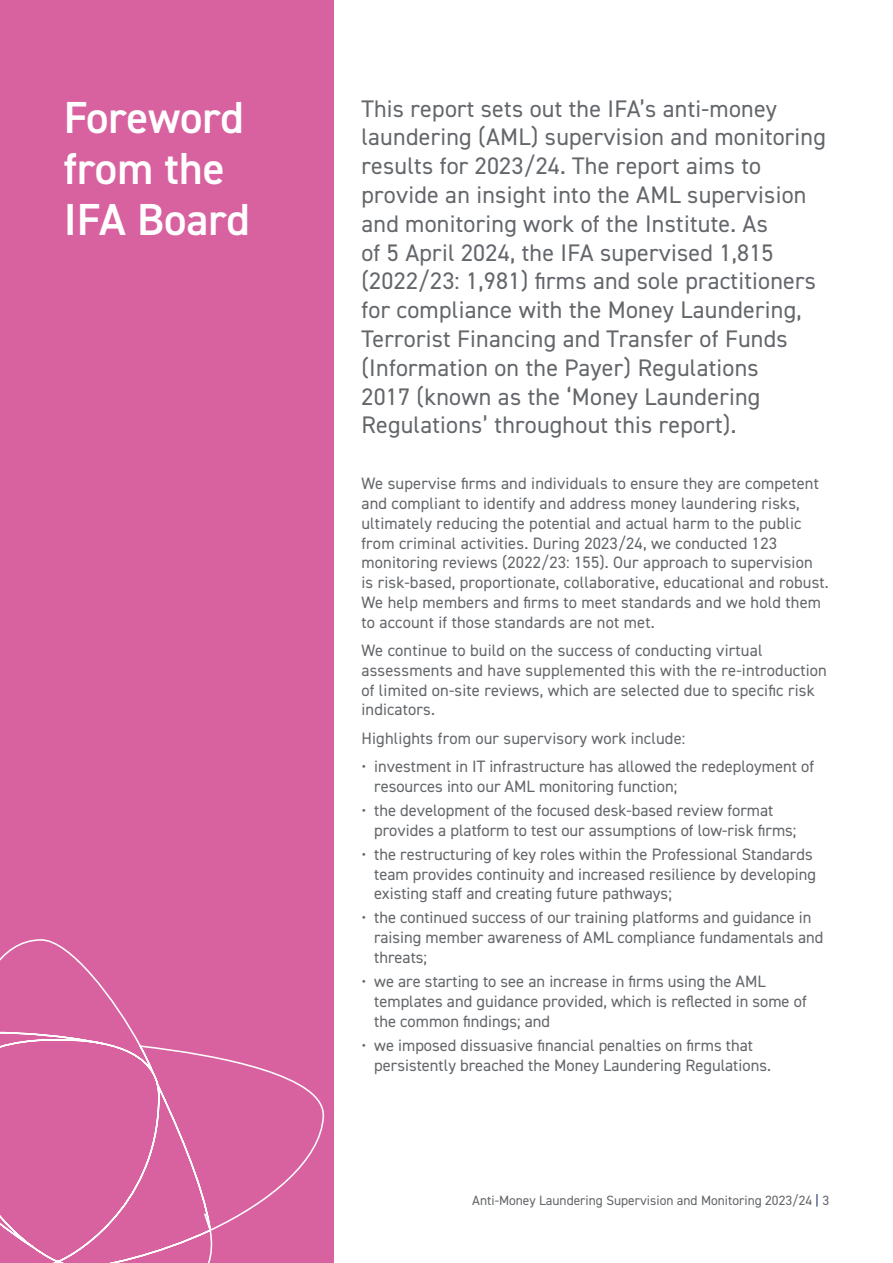
<style>
.page{position:relative;width:893px;height:1263px;background:#fff}
.page>*{position:absolute;margin:0;border:0;box-sizing:border-box;transform-origin:0 0}
.t1{font:600 45px/51px "DIN2014";color:#fff}
.t2{font:24px/28.8px "DIN2014";letter-spacing:.01em;color:#63666a}
.t3{font:16.5px/19.8px "DIN2014";color:#63666a}
.t4{font:13.5px "DIN2014";color:#63666a}
.s1{color:#192a67}
</style>
<div class="page">
<div style="left:0;top:0;width:333px;height:1263px;background:#d861a0"></div>
<svg style="left:0;top:939px;width:324px;height:324px"></svg>
<h1 class="t1" style="left:64px;top:91px;width:188px">Foreword from the<br>IFA Board</h1>
<p class="t2" style="left:361px;top:93px;width:466px">This report sets out the IFA’s anti-money laundering (AML) supervision and monitoring results for 2023/24. The report aims to provide an insight into the AML supervision and monitoring work of the Institute. As<br>of 5 April 2024, the IFA supervised 1,815 (2022/23: 1,981) firms and sole practitioners for compliance with the Money Laundering, Terrorist Financing and Transfer of Funds (Information on the Payer) Regulations<br>2017 (known as the ‘Money Laundering Regulations’ throughout this report).</p>
<p class="t3" style="left:361px;top:473px;width:469px">We supervise firms and individuals to ensure they are competent and compliant to identify and address money laundering risks, ultimately reducing the potential and actual harm to the public from criminal activities. During 2023/24, we conducted 123 monitoring reviews (2022/23: 155). Our approach to supervision<br>is risk-based, proportionate, collaborative, educational and robust.<br>We help members and firms to meet standards and we hold them to account if those standards are not met.</p>
<p class="t3" style="left:361px;top:640px;width:467px">We continue to build on the success of conducting virtual assessments and have supplemented this with the re-introduction of limited on-site reviews, which are selected due to specific risk indicators.</p>
<p class="t3" style="left:361px;top:728px;width:326px">Highlights from our supervisory work include:</p>
<p class="t3" style="left:374px;top:756px;width:441px;text-indent:-13px">• investment in IT infrastructure has allowed the redeployment of resources into our AML monitoring function;</p>
<p class="t3" style="left:374px;top:800px;width:424px;text-indent:-13px">• the development of the focused desk-based review format provides a platform to test our assumptions of low-risk firms;</p>
<p class="t3" style="left:374px;top:844px;width:443px;text-indent:-13px">• the restructuring of key roles within the Professional Standards team provides continuity and increased resilience by developing existing staff and creating future pathways;</p>
<p class="t3" style="left:374px;top:907px;width:451px;text-indent:-13px">• the continued success of our training platforms and guidance in raising member awareness of AML compliance fundamentals and threats;</p>
<p class="t3" style="left:374px;top:971px;width:434px;text-indent:-13px">• we are starting to see an increase in firms using the AML templates and guidance provided, which is reflected in some of the common findings; and</p>
<p class="t3" style="left:374px;top:1035px;width:398px;text-indent:-13px">• we imposed dissuasive financial penalties on firms that persistently breached the Money Laundering Regulations.</p>
<p class="t4" style="left:472px;top:1192px;width:358px">Anti-Money Laundering Supervision and Monitoring 2023/24 <span class="s1">|</span> 3</p>
</div>
